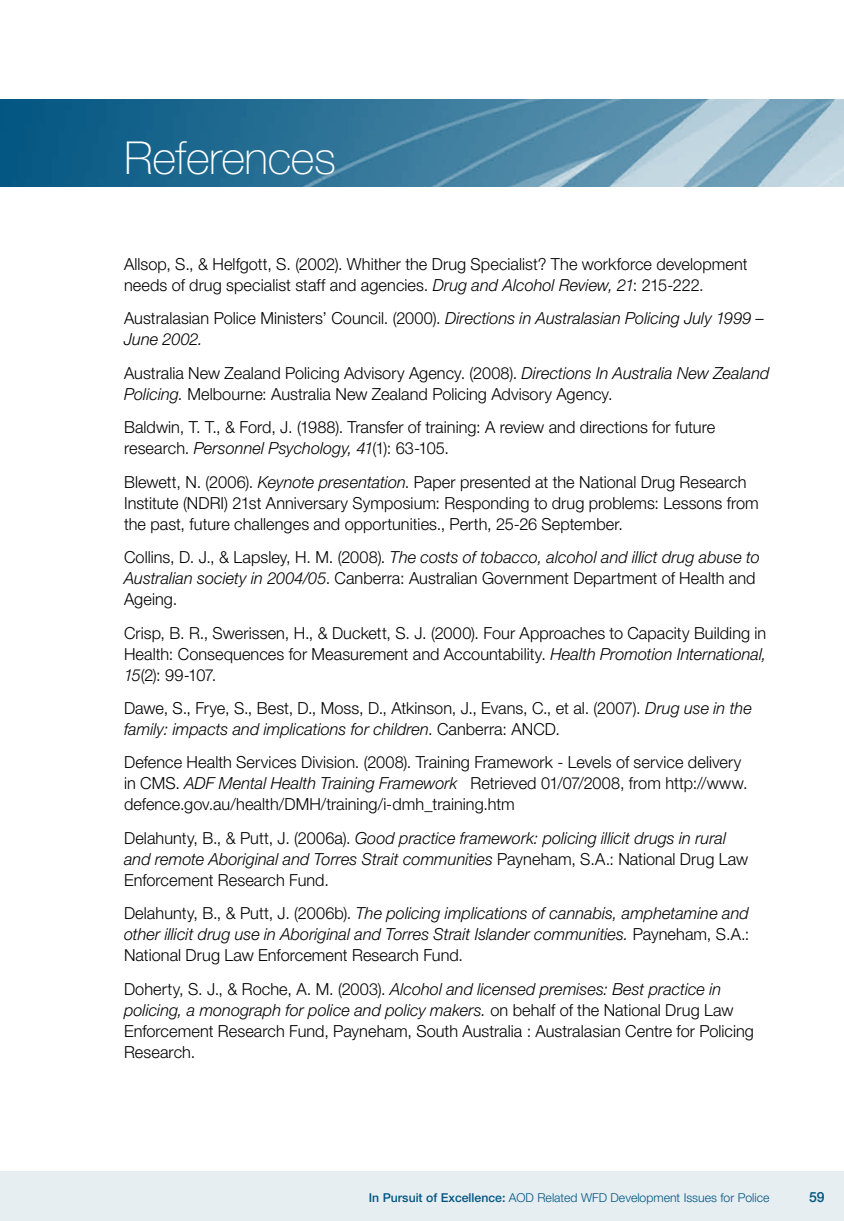
<style>
.page{position:relative;width:844px;height:1221px;background:#fff}
.page>*{position:absolute;margin:0;border:0;box-sizing:border-box;transform-origin:0 0}
.t1{font:100 45.5px "Helvetica Neue LT Std";letter-spacing:-.01em;color:#fff}
.t2{font:300 16.62px/21px "Helvetica Neue LT Std";letter-spacing:.005em;color:#000}
.t3{font:italic 300 16.62px/21px "Helvetica Neue LT Std";letter-spacing:.005em;color:#000}
.t4{font:500 14px "Helvetica Neue LT Std";color:#005581}
.t5{font:300 12.25px "Helvetica Neue LT Std";color:#005581}
.s1{font-style:italic}
.s2{font-style:normal}
.s3{font-weight:500}
</style>
<div class="page">
<div style="left:0;top:1171px;width:843px;height:49px;background:#e6eef2"></div>
<img style="left:0;top:99px;width:843px;height:88px">
<h1 class="t1" style="left:124px;top:132px;width:213px">References</h1>
<p class="t2" style="left:124px;top:253px;width:624px">Allsop, S., &amp; Helfgott, S. (2002). Whither the Drug Specialist? The workforce development needs of drug specialist staff and agencies. <span class="s1">Drug and Alcohol Review, 21</span>: 215-222.</p>
<p class="t3" style="left:124px;top:308px;width:641px"><span class="s2">Australasian Police Ministers’ Council. (2000).</span> Directions in Australasian Policing July 1999 –<br>June 2002.</p>
<p class="t2" style="left:124px;top:362px;width:646px">Australia New Zealand Policing Advisory Agency. (2008). <span class="s1">Directions In Australia New Zealand<br>Policing.</span> Melbourne: Australia New Zealand Policing Advisory Agency.</p>
<p class="t2" style="left:124px;top:416px;width:592px">Baldwin, T. T., &amp; Ford, J. (1988). Transfer of training: A review and directions for future research. <span class="s1">Personnel Psychology, 41</span>(1): 63-105.</p>
<p class="t2" style="left:124px;top:471px;width:636px">Blewett, N. (2006). <span class="s1">Keynote presentation</span>. Paper presented at the National Drug Research<br>Institute (NDRI) 21st Anniversary Symposium: Responding to drug problems: Lessons from the past, future challenges and opportunities., Perth, 25-26 September.</p>
<p class="t2" style="left:124px;top:546px;width:637px">Collins, D. J., &amp; Lapsley, H. M. (2008). <span class="s1">The costs of tobacco, alcohol and illict drug abuse to<br>Australian society in 2004/05</span>. Canberra: Australian Government Department of Health and<br>Ageing.</p>
<p class="t2" style="left:124px;top:621px;width:643px;text-align:justify">Crisp, B. R., Swerissen, H., &amp; Duckett, S. J. (2000). Four Approaches to Capacity Building in Health: Consequences for Measurement and Accountability. <span class="s1">Health Promotion International, 15</span>(2): 99-107.</p>
<p class="t2" style="left:124px;top:697px;width:629px">Dawe, S., Frye, S., Best, D., Moss, D., Atkinson, J., Evans, C., et al. (2007). <span class="s1">Drug use in the family: impacts and implications for children</span>. Canberra: ANCD.</p>
<p class="t2" style="left:124px;top:751px;width:625px">Defence Health Services Division. (2008). Training Framework - Levels of service delivery in CMS. <span class="s1">ADF Mental Health Training Framework</span> Retrieved 01/07/2008, from http://www. defence.gov.au/health/DMH/training/i-dmh_training.htm</p>
<p class="t3" style="left:124px;top:827px;width:625px"><span class="s2">Delahunty, B., &amp; Putt, J. (2006a).</span> Good practice framework: policing illicit drugs in rural and remote Aboriginal and Torres Strait communities <span class="s2">Payneham, S.A.: National Drug Law<br>Enforcement Research Fund.</span></p>
<p class="t3" style="left:124px;top:902px;width:626px;text-align:justify"><span class="s2">Delahunty, B., &amp; Putt, J. (2006b).</span> The policing implications of cannabis, amphetamine and other illicit drug use in Aboriginal and Torres Strait Islander communities. <span class="s2">Payneham, S.A.:<br>National Drug Law Enforcement Research Fund.</span></p>
<p class="t2" style="left:124px;top:977px;width:631px">Doherty, S. J., &amp; Roche, A. M. (2003). <span class="s1">Alcohol and licensed premises: Best practice in policing, a monograph for police and policy makers.</span> on behalf of the National Drug Law Enforcement Research Fund, Payneham, South Australia : Australasian Centre for Policing Research.</p>
<p class="t5" style="left:369px;top:1190px;width:402px"><span class="s3">In Pursuit of Excellence:</span> AOD Related WFD Development Issues for Police</p>
<p class="t4" style="left:808px;top:1188px;width:17px">59</p>
</div>
